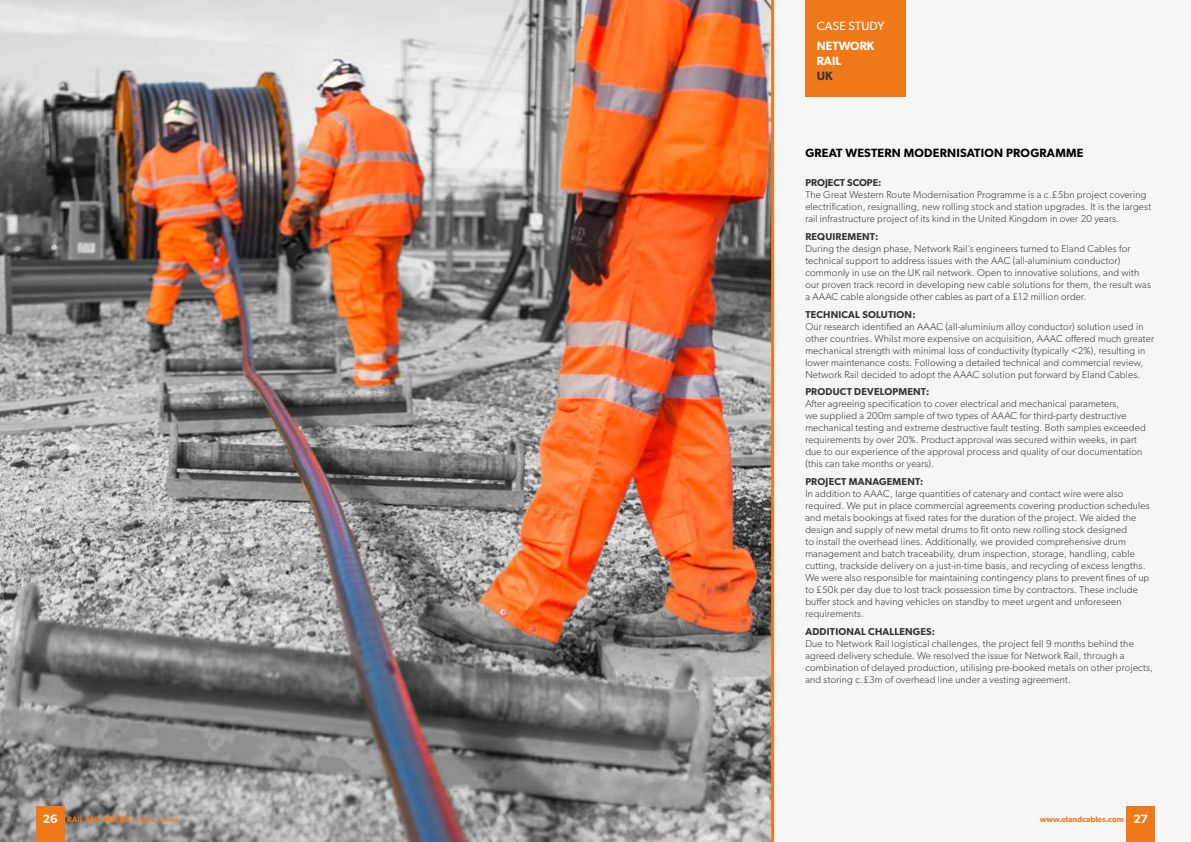
<style>
.page{position:relative;width:1191px;height:842px;background:#f6f6f6}
.page>*{position:absolute;margin:0;border:0;box-sizing:border-box;transform-origin:0 0}
.t1{font:600 12px "Gibson";letter-spacing:.02em;color:#000}
.t2{font:600 12px/15px "Gibson";color:#fff}
.t3{font:12px "Gibson";letter-spacing:.02em;color:#fff}
.t4{font:600 12px "Gibson";color:#333332}
.t5{font:300 10px/12px "Gibson";letter-spacing:.02em;color:#333332}
.t6{font:600 10px "Gibson";letter-spacing:.02em;color:#333332}
.t7{font:600 10px "Gibson";color:#333332}
.t8{font:600 8px "Gibson";color:#ef7918}
.s1{font-size:12px;color:#fff}
.s2{font-weight:400}
</style>
<div class="page">
<img style="left:0;top:0;width:774px;height:842px">
<div style="left:805px;top:0;width:101px;height:96px;background:#ef7918"></div>
<div style="left:36px;top:806px;width:28px;height:36px;background:#ef7918"></div>
<div style="left:1126px;top:806px;width:29px;height:36px;background:#ef7918"></div>
<p class="t3" style="left:816px;top:18px;width:69px">CASE STUDY</p>
<p class="t2" style="left:816px;top:38px;width:59px">NETWORK<br>RAIL</p>
<p class="t4" style="left:816px;top:69px;width:17px">UK</p>
<p class="t1" style="left:805px;top:146px;width:280px">GREAT WESTERN MODERNISATION PROGRAMME</p>
<p class="t7" style="left:805px;top:177px;width:78px">PROJECT SCOPE:</p>
<p class="t5" style="left:805px;top:189px;width:347px">The Great Western Route Modernisation Programme is a c.£5bn project covering electrification, resignalling, new rolling stock and station upgrades. It is the largest rail infrastructure project of its kind in the United Kingdom in over 20 years.</p>
<p class="t6" style="left:805px;top:230px;width:75px">REQUIREMENT:</p>
<p class="t5" style="left:805px;top:242px;width:347px">During the design phase, Network Rail’s engineers turned to Eland Cables for technical support to address issues with the AAC (all-aluminium conductor) commonly in use on the UK rail network. Open to innovative solutions, and with our proven track record in developing new cable solutions for them, the result was a AAAC cable alongside other cables as part of a £12 million order.</p>
<p class="t6" style="left:805px;top:308px;width:112px">TECHNICAL SOLUTION:</p>
<p class="t5" style="left:805px;top:320px;width:350px">Our research identified an AAAC (all-aluminium alloy conductor) solution used in other countries. Whilst more expensive on acquisition, AAAC offered much greater mechanical strength with minimal loss of conductivity (typically &lt;2%), resulting in lower maintenance costs. Following a detailed technical and commercial review, Network Rail decided to adopt the AAAC solution put forward by Eland Cables.</p>
<p class="t6" style="left:805px;top:386px;width:125px">PRODUCT DEVELOPMENT:</p>
<p class="t5" style="left:805px;top:398px;width:342px">After agreeing specification to cover electrical and mechanical parameters,<br>we supplied a 200m sample of two types of AAAC for third-party destructive mechanical testing and extreme destructive fault testing. Both samples exceeded requirements by over 20%. Product approval was secured within weeks, in part due to our experience of the approval process and quality of our documentation (this can take months or years).</p>
<p class="t6" style="left:805px;top:475px;width:120px">PROJECT MANAGEMENT:</p>
<p class="t5" style="left:805px;top:487px;width:346px">In addition to AAAC, large quantities of catenary and contact wire were also required. We put in place commercial agreements covering production schedules and metals bookings at fixed rates for the duration of the project. We aided the design and supply of new metal drums to fit onto new rolling stock designed<br>to install the overhead lines. Additionally, we provided comprehensive drum management and batch traceability, drum inspection, storage, handling, cable cutting, trackside delivery on a just-in-time basis, and recycling of excess lengths.<br>We were also responsible for maintaining contingency plans to prevent fines of up to £50k per day due to lost track possession time by contractors. These include buffer stock and having vehicles on standby to meet urgent and unforeseen requirements.</p>
<p class="t6" style="left:805px;top:625px;width:131px">ADDITIONAL CHALLENGES:</p>
<p class="t5" style="left:805px;top:637px;width:349px">Due to Network Rail logistical challenges, the project fell 9 months behind the agreed delivery schedule. We resolved the issue for Network Rail, through a combination of delayed production, utilising pre-booked metals on other projects, and storing c.£3m of overhead line under a vesting agreement.</p>
<p class="t8" style="left:43px;top:814px;width:138px"><span class="s1">26</span> RAIL AND METRO | <span class="s2">eland cables</span></p>
<p class="t8" style="left:1039px;top:815px;width:110px">www.elandcables.com <span class="s1">27</span></p>
</div>
